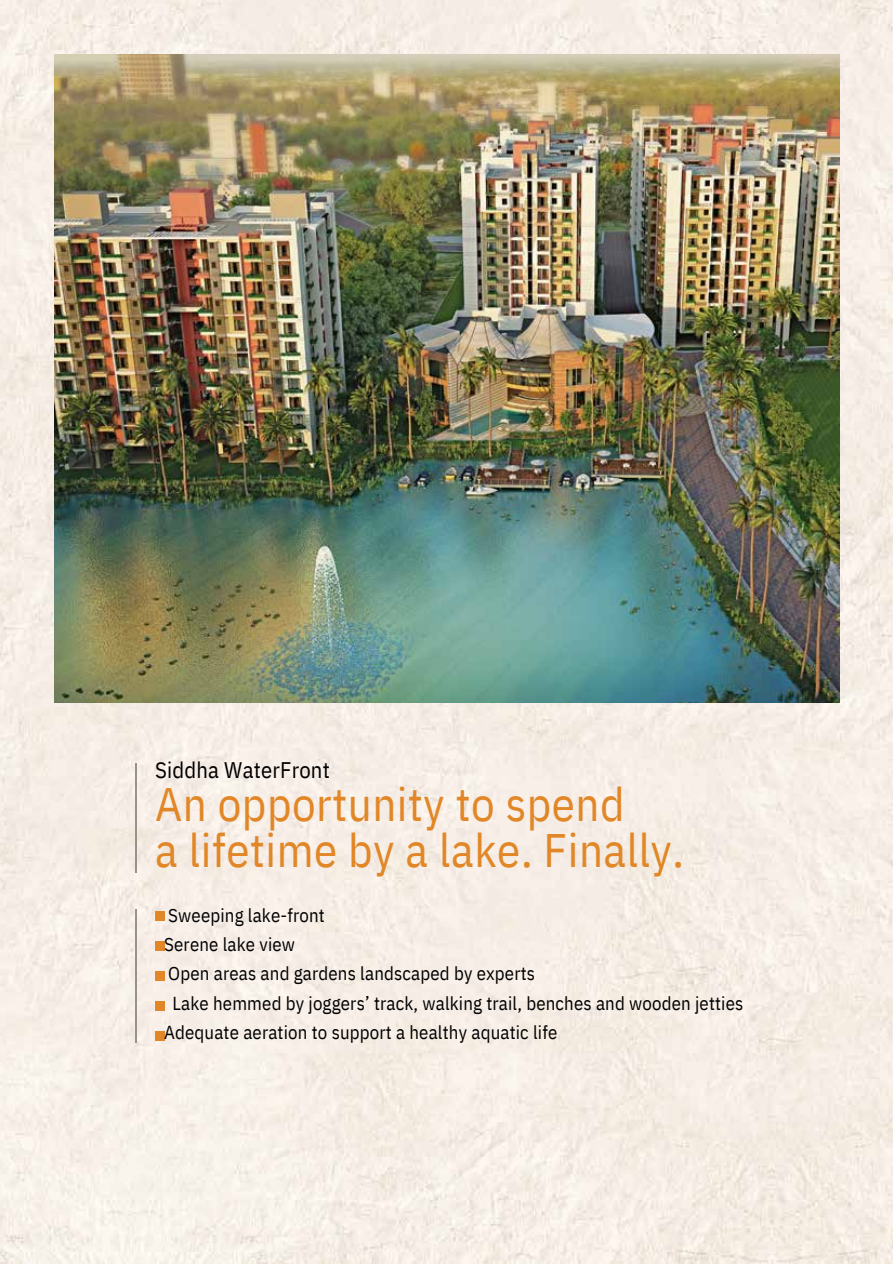
<style>
.page{position:relative;width:893px;height:1264px;background:#fff}
.page>*{position:absolute;margin:0;border:0;box-sizing:border-box;transform-origin:0 0}
.t1{font:46.8px/46.2px "IBM Plex Sans Cond";letter-spacing:.01em;color:#e18727}
.t2{font:22.5px "IBM Plex Sans Cond";letter-spacing:.01em;color:#000}
.t3{font:18.75px "IBM Plex Sans Cond";letter-spacing:.01em;color:#000}
</style>
<div class="page">
<img style="left:0;top:0;width:892px;height:1263px">
<img style="left:54px;top:54px;width:785px;height:648px">
<hr style="left:135px;top:762px;width:2px;height:110px;background:#94948b">
<hr style="left:135px;top:909px;width:2px;height:133px;background:#94948b">
<div style="left:155px;top:911px;width:9px;height:9px;background:#e18727"></div>
<div style="left:155px;top:941px;width:9px;height:9px;background:#e18727"></div>
<div style="left:155px;top:971px;width:9px;height:9px;background:#e18727"></div>
<div style="left:155px;top:1001px;width:9px;height:9px;background:#e18727"></div>
<div style="left:155px;top:1031px;width:9px;height:9px;background:#e18727"></div>
<h1 class="t2" style="left:155px;top:755px;width:176px">Siddha WaterFront</h1>
<h1 class="t1" style="left:155px;top:780px;width:530px">An opportunity to spend<br>a lifetime by a lake. Finally.</h1>
<p class="t3" style="left:168px;top:902px;width:158px">Sweeping lake-front</p>
<p class="t3" style="left:164px;top:931px;width:132px">Serene lake view</p>
<p class="t3" style="left:168px;top:961px;width:368px">Open areas and gardens landscaped by experts</p>
<p class="t3" style="left:172px;top:990px;width:572px">Lake hemmed by joggers’ track, walking trail, benches and wooden jetties</p>
<p class="t3" style="left:164px;top:1019px;width:394px">Adequate aeration to support a healthy aquatic life</p>
</div>
